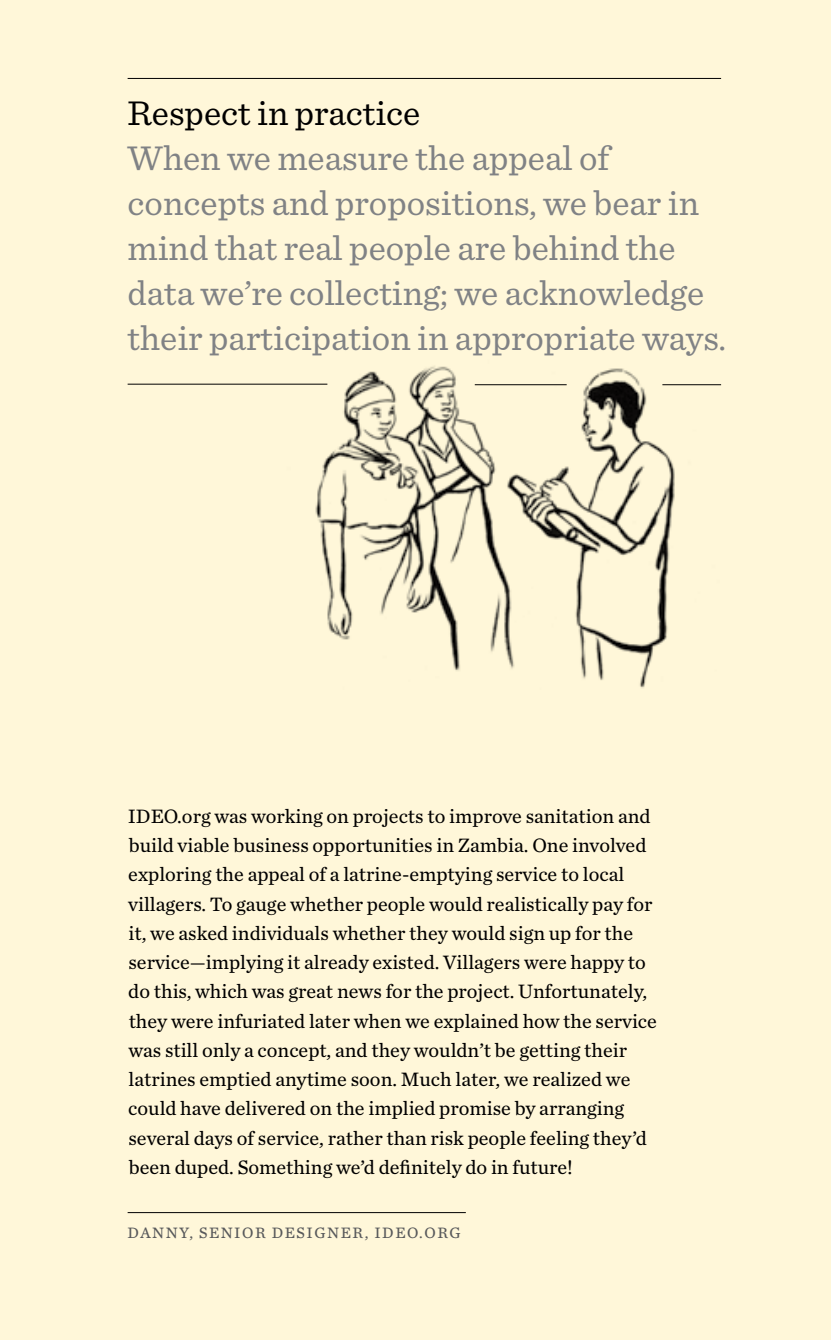
<style>
.page{position:relative;width:831px;height:1340px;background:#fff}
.page>*{position:absolute;margin:0;border:0;box-sizing:border-box;transform-origin:0 0}
.t1{font:36px/45px "Sentinel";color:#808285}
.t2{font:36px "Sentinel";color:#000}
.t3{font:20.25px/29.2px "Chronicle Text G2";color:#000}
.t4{font:15.75px "Chronicle Text G3";letter-spacing:.1em;color:#58595b}
</style>
<div class="page">
<div style="left:0;top:0;width:831px;height:1339px;background:#fff7d9"></div>
<img style="left:272px;top:366px;width:448px;height:322px">
<hr style="left:128px;top:1212px;width:338px;height:1px;background:#000">
<hr style="left:128px;top:78px;width:593px;height:1px;background:#000">
<hr style="left:662px;top:384px;width:59px;height:1px;background:#000">
<hr style="left:475px;top:384px;width:91px;height:1px;background:#000">
<hr style="left:128px;top:384px;width:199px;height:1px;background:#000">
<h1 class="t2" style="left:128px;top:85px;width:294px">Respect in practice</h1>
<h1 class="t1" style="left:128px;top:133px;width:600px">When we measure the appeal of concepts and propositions, we bear in mind that real people are behind the data we’re collecting; we acknowledge their participation in appropriate ways.</h1>
<p class="t3" style="left:128px;top:800px;width:530px">IDEO.org was working on projects to improve sanitation and build viable business opportunities in Zambia. One involved exploring the appeal of a latrine-emptying service to local villagers. To gauge whether people would realistically pay for it, we asked individuals whether they would sign up for the service—implying it already existed. Villagers were happy to do this, which was great news for the project. Unfortunately, they were infuriated later when we explained how the service was still only a concept, and they wouldn’t be getting their latrines emptied anytime soon. Much later, we realized we could have delivered on the implied promise by arranging several days of service, rather than risk people feeling they’d been duped. Something we’d definitely do in future!</p>
<p class="t4" style="left:128px;top:1220px;width:334px">DANNY, SENIOR DESIGNER, IDEO.ORG</p>
</div>
